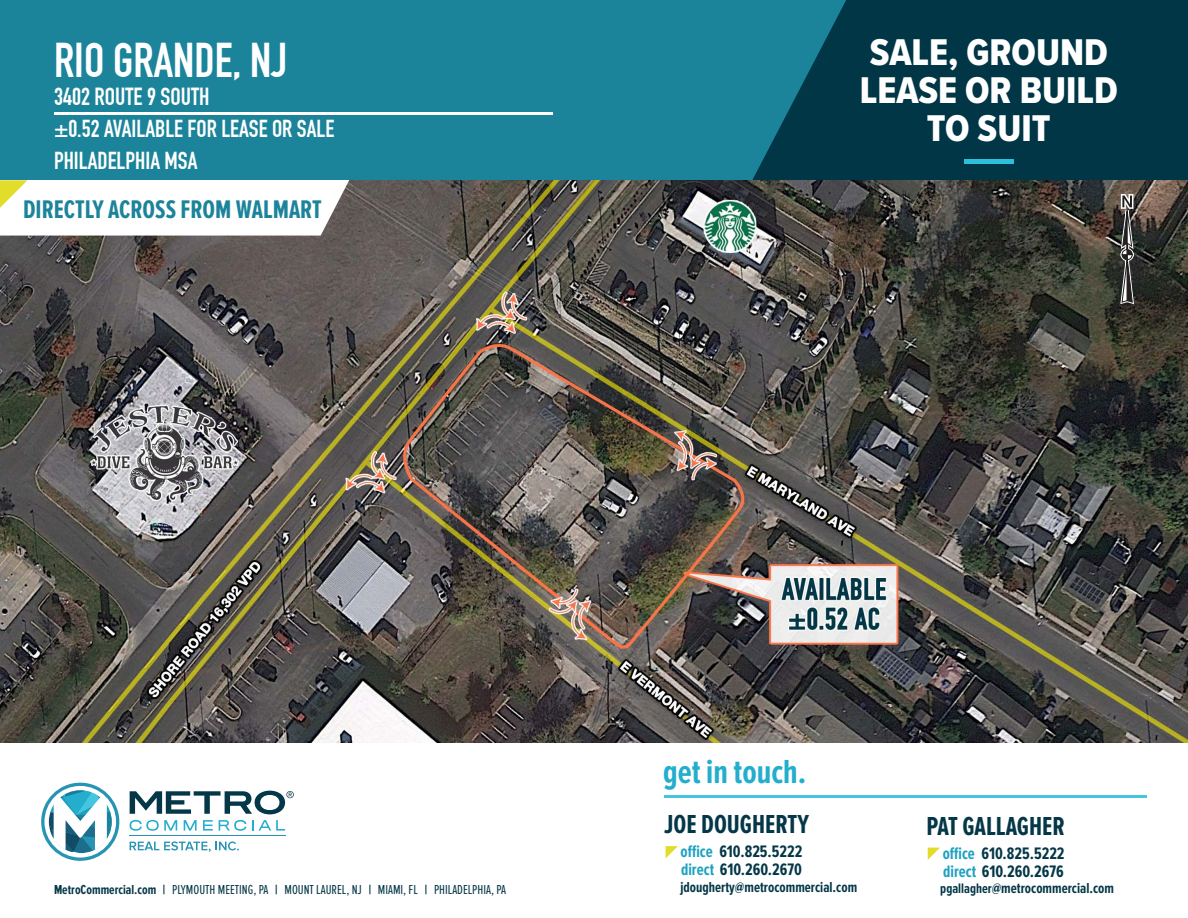
<style>
.page{position:relative;width:1188px;height:918px;background:#fff}
.page>*{position:absolute;margin:0;border:0;box-sizing:border-box;transform-origin:0 0}
.t1{font:47.7px "DIN Engschrift";color:#fff}
.t2{font:38.7px/37.7px "Proxima Nova Cond Extrabld";color:#fff;text-align:center}
.t3{font:700 34.65px "Proxima Nova Ex Cn";color:#23aecd}
.t4{font:700 27px "Proxima Nova Ex Cn";color:#043747}
.t5{font:700 26.4px "Proxima Nova Ex Cn";color:#1c849a}
.t6{font:24.15px "DIN Engschrift";color:#fff}
.t7{font:24px/31.8px "DIN Engschrift";color:#fff}
.t8{font:700 17.25px/18px "Proxima Nova Ex Cn";color:#043747}
.t9{font:700 15px "Proxima Nova Ex Cn";color:#043747}
.t10{font:13.5px "Proxima Nova Ex Cn";color:#043747}
.s1{font-weight:700}
.s2{color:#1da1c0}
.s3{font-size:14.25px}
</style>
<div class="page">
<img style="left:0;top:180px;width:1188px;height:562px">
<div style="left:0;top:0;width:1188px;height:180px;background:#1c849a"></div>
<hr style="left:54px;top:112px;width:498px;height:2px;background:#fff">
<hr style="left:665px;top:795px;width:482px;height:3px;background:#44c5e0">
<svg style="left:41px;top:783px;width:78px;height:78px"></svg>
<hr style="left:130px;top:835px;width:156px;height:1px;background:#2894b3">
<svg style="left:130px;top:820px;width:47px;height:11px"></svg>
<svg style="left:184px;top:820px;width:13px;height:11px"></svg>
<svg style="left:203px;top:820px;width:10px;height:11px"></svg>
<svg style="left:219px;top:820px;width:27px;height:11px"></svg>
<svg style="left:252px;top:820px;width:33px;height:11px"></svg>
<svg style="left:130px;top:841px;width:109px;height:11px"></svg>
<svg style="left:130px;top:791px;width:164px;height:23px"></svg>
<svg style="left:666px;top:846px;width:12px;height:12px"></svg>
<svg style="left:928px;top:848px;width:12px;height:12px"></svg>
<svg style="left:0;top:180px;width:349px;height:56px"></svg>
<svg style="left:1119px;top:180px;width:17px;height:126px;background:#605d5a"></svg>
<svg style="left:752px;top:0;width:436px;height:180px;background:#033e4e"></svg>
<div style="left:964px;top:159px;width:50px;height:5px;background:#2dc0da"></div>
<h1 class="t1" style="left:54px;top:32px;width:235px">RIO GRANDE, NJ</h1>
<h3 class="t6" style="left:54px;top:82px;width:157px">3402 ROUTE 9 SOUTH</h3>
<h3 class="t7" style="left:54px;top:113px;width:282px">±0.52 AVAILABLE FOR LEASE OR SALE<br>PHILADELPHIA MSA</h3>
<h3 class="t5" style="left:23px;top:195px;width:300px">DIRECTLY ACROSS FROM WALMART</h3>
<h2 class="t2" style="left:860px;top:33px;width:260px">SALE, GROUND<br>LEASE OR BUILD<br>TO SUIT</h2>
<p class="t10" style="left:54px;top:882px;width:454px"><span class="s1">MetroCommercial.com |</span> PLYMOUTH MEETING, PA <span class="s1">|</span> MOUNT LAUREL, NJ <span class="s1">|</span> MIAMI, FL <span class="s1">|</span> PHILADELPHIA, PA</p>
<h3 class="t3" style="left:663px;top:752px;width:145px">get in touch.</h3>
<h3 class="t4" style="left:664px;top:809px;width:146px">JOE DOUGHERTY</h3>
<p class="t8" style="left:681px;top:843px;width:123px"><span class="s2">office</span> 610.825.5222 <span class="s2">direct</span> 610.260.2670</p>
<p class="t9" style="left:681px;top:879px;width:178px">jdougherty@metrocommercial.com</p>
<h3 class="t4" style="left:926px;top:811px;width:140px">PAT GALLAGHER</h3>
<p class="t8" style="left:943px;top:845px;width:123px"><span class="s2">office</span> 610.825.5222 <span class="s2">direct</span> 610.260.2676</p>
<p class="t9" style="left:940px;top:880px;width:175px"><span class="s3">pgallagher</span>@metrocommercial.com</p>
</div>
